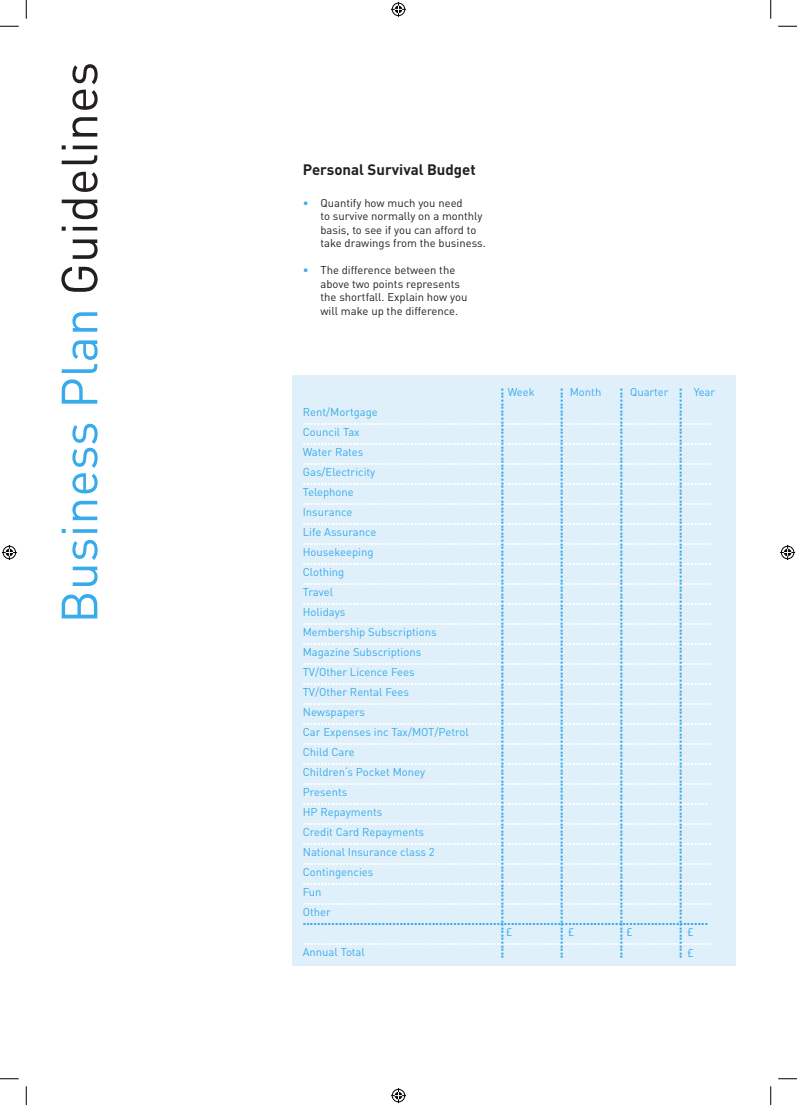
<style>
.page{position:relative;width:797px;height:1105px;background:#fff}
.page>*{position:absolute;margin:0;border:0;box-sizing:border-box;transform-origin:0 0}
.t1{font:50px "DIN";color:#38abeb}
.t2{font:700 15px "DIN";color:#231f20}
.t3{font:900 11.25px "DIN";color:#fff}
.t4{font:900 11.25px "DIN";color:#38abeb}
.t5{font:11.25px/21.2px "DIN";color:#38abeb}
.t6{font:11.25px/13.5px "DIN";color:#231f20}
.s1{color:#231f20}
.s2{color:#38abeb}
</style>
<div class="page">
<div style="left:292px;top:375px;width:443px;height:590px;background:#e0f0fa"></div>
<svg style="left:0;top:25px;width:19px;height:2px"></svg>
<svg style="left:778px;top:25px;width:19px;height:2px"></svg>
<svg style="left:0;top:1078px;width:19px;height:1px"></svg>
<svg style="left:778px;top:1078px;width:19px;height:1px"></svg>
<svg style="left:25px;top:0;width:2px;height:19px"></svg>
<svg style="left:25px;top:1086px;width:2px;height:19px"></svg>
<svg style="left:770px;top:0;width:1px;height:19px"></svg>
<svg style="left:770px;top:1086px;width:1px;height:19px"></svg>
<svg style="left:391px;top:2px;width:15px;height:15px"></svg>
<svg style="left:391px;top:1088px;width:15px;height:15px"></svg>
<svg style="left:2px;top:545px;width:15px;height:15px"></svg>
<svg style="left:780px;top:545px;width:15px;height:15px"></svg>
<h1 class="t1" style="left:48px;top:624px;width:563px;rotate:-90deg">Business Plan <span class="s1">Guidelines</span></h1>
<h2 class="t2" style="left:303px;top:160px;width:174px">Personal Survival Budget</h2>
<p class="t6" style="left:320px;top:196px;width:167px;text-indent:-18px"><span class="s2">•</span> Quantify how much you need<br>to survive normally on a monthly basis, to see if you can afford to take drawings from the business.</p>
<p class="t6" style="left:320px;top:263px;width:148px;text-indent:-18px"><span class="s2">•</span> The difference between the above two points represents the shortfall. Explain how you will make up the difference.</p>
<p class="t5" style="left:630px;top:381px;width:40px">Quarter</p>
<p class="t5" style="left:508px;top:381px;width:29px">Week</p>
<p class="t5" style="left:570px;top:381px;width:33px">Month</p>
<p class="t5" style="left:693px;top:381px;width:23px">Year</p>
<p class="t4" style="left:513px;top:388px;width:572px;rotate:90deg">...............................................................................................................................................................</p>
<p class="t4" style="left:632px;top:388px;width:572px;rotate:90deg">...............................................................................................................................................................</p>
<p class="t4" style="left:691px;top:388px;width:572px;rotate:90deg">...............................................................................................................................................................</p>
<p class="t4" style="left:572px;top:388px;width:572px;rotate:90deg">...............................................................................................................................................................</p>
<p class="t5" style="left:303px;top:401px;width:77px">Rent/Mortgage</p>
<p class="t3" style="left:303px;top:413px;width:410px">..................................................................................................................</p>
<p class="t5" style="left:303px;top:421px;width:58px">Council Tax</p>
<p class="t3" style="left:303px;top:433px;width:410px">..................................................................................................................</p>
<p class="t5" style="left:303px;top:441px;width:62px">Water Rates</p>
<p class="t3" style="left:303px;top:453px;width:410px">..................................................................................................................</p>
<p class="t5" style="left:303px;top:461px;width:74px">Gas/Electricity</p>
<p class="t3" style="left:303px;top:473px;width:410px">..................................................................................................................</p>
<p class="t5" style="left:303px;top:481px;width:52px">Telephone</p>
<p class="t3" style="left:303px;top:493px;width:410px">..................................................................................................................</p>
<p class="t5" style="left:303px;top:501px;width:51px">Insurance</p>
<p class="t3" style="left:303px;top:513px;width:410px">..................................................................................................................</p>
<p class="t5" style="left:303px;top:521px;width:75px">Life Assurance</p>
<p class="t3" style="left:303px;top:533px;width:410px">..................................................................................................................</p>
<p class="t5" style="left:303px;top:541px;width:72px">Housekeeping</p>
<p class="t3" style="left:303px;top:553px;width:410px">..................................................................................................................</p>
<p class="t5" style="left:303px;top:561px;width:43px">Clothing</p>
<p class="t3" style="left:303px;top:573px;width:410px">..................................................................................................................</p>
<p class="t5" style="left:303px;top:581px;width:32px">Travel</p>
<p class="t3" style="left:303px;top:593px;width:410px">..................................................................................................................</p>
<p class="t5" style="left:303px;top:601px;width:44px">Holidays</p>
<p class="t3" style="left:303px;top:613px;width:410px">..................................................................................................................</p>
<p class="t5" style="left:303px;top:621px;width:135px">Membership Subscriptions</p>
<p class="t3" style="left:303px;top:633px;width:410px">..................................................................................................................</p>
<p class="t5" style="left:303px;top:641px;width:120px">Magazine Subscriptions</p>
<p class="t3" style="left:303px;top:653px;width:410px">..................................................................................................................</p>
<p class="t5" style="left:303px;top:661px;width:113px">TV/Other Licence Fees</p>
<p class="t3" style="left:303px;top:673px;width:410px">..................................................................................................................</p>
<p class="t5" style="left:303px;top:681px;width:108px">TV/Other Rental Fees</p>
<p class="t3" style="left:303px;top:693px;width:410px">..................................................................................................................</p>
<p class="t5" style="left:303px;top:701px;width:64px">Newspapers</p>
<p class="t3" style="left:303px;top:713px;width:410px">..................................................................................................................</p>
<p class="t5" style="left:303px;top:721px;width:167px">Car Expenses inc Tax/MOT/Petrol</p>
<p class="t3" style="left:303px;top:733px;width:410px">..................................................................................................................</p>
<p class="t5" style="left:303px;top:741px;width:54px">Child Care</p>
<p class="t3" style="left:303px;top:753px;width:410px">..................................................................................................................</p>
<p class="t5" style="left:303px;top:761px;width:124px">Children‘s Pocket Money</p>
<p class="t3" style="left:303px;top:773px;width:410px">..................................................................................................................</p>
<p class="t5" style="left:303px;top:781px;width:46px">Presents</p>
<p class="t3" style="left:303px;top:793px;width:407px">.................................................................................................................</p>
<p class="t5" style="left:303px;top:801px;width:81px">HP Repayments</p>
<p class="t3" style="left:303px;top:813px;width:410px">..................................................................................................................</p>
<p class="t5" style="left:303px;top:821px;width:123px">Credit Card Repayments</p>
<p class="t3" style="left:303px;top:833px;width:410px">..................................................................................................................</p>
<p class="t5" style="left:303px;top:841px;width:133px">National Insurance class 2</p>
<p class="t3" style="left:303px;top:853px;width:410px">..................................................................................................................</p>
<p class="t5" style="left:303px;top:861px;width:72px">Contingencies</p>
<p class="t3" style="left:303px;top:873px;width:410px">..................................................................................................................</p>
<p class="t5" style="left:303px;top:881px;width:20px">Fun</p>
<p class="t3" style="left:303px;top:893px;width:410px">..................................................................................................................</p>
<p class="t5" style="left:303px;top:901px;width:30px">Other</p>
<p class="t4" style="left:303px;top:913px;width:407px">.................................................................................................................</p>
<p class="t3" style="left:303px;top:933px;width:410px">..................................................................................................................</p>
<p class="t5" style="left:303px;top:941px;width:64px">Annual Total</p>
<p class="t5" style="left:506px;top:921px;width:8px">£</p>
<p class="t5" style="left:568px;top:921px;width:8px">£</p>
<p class="t5" style="left:626px;top:921px;width:8px">£</p>
<p class="t5" style="left:687px;top:921px;width:8px">£ £</p>
</div>
